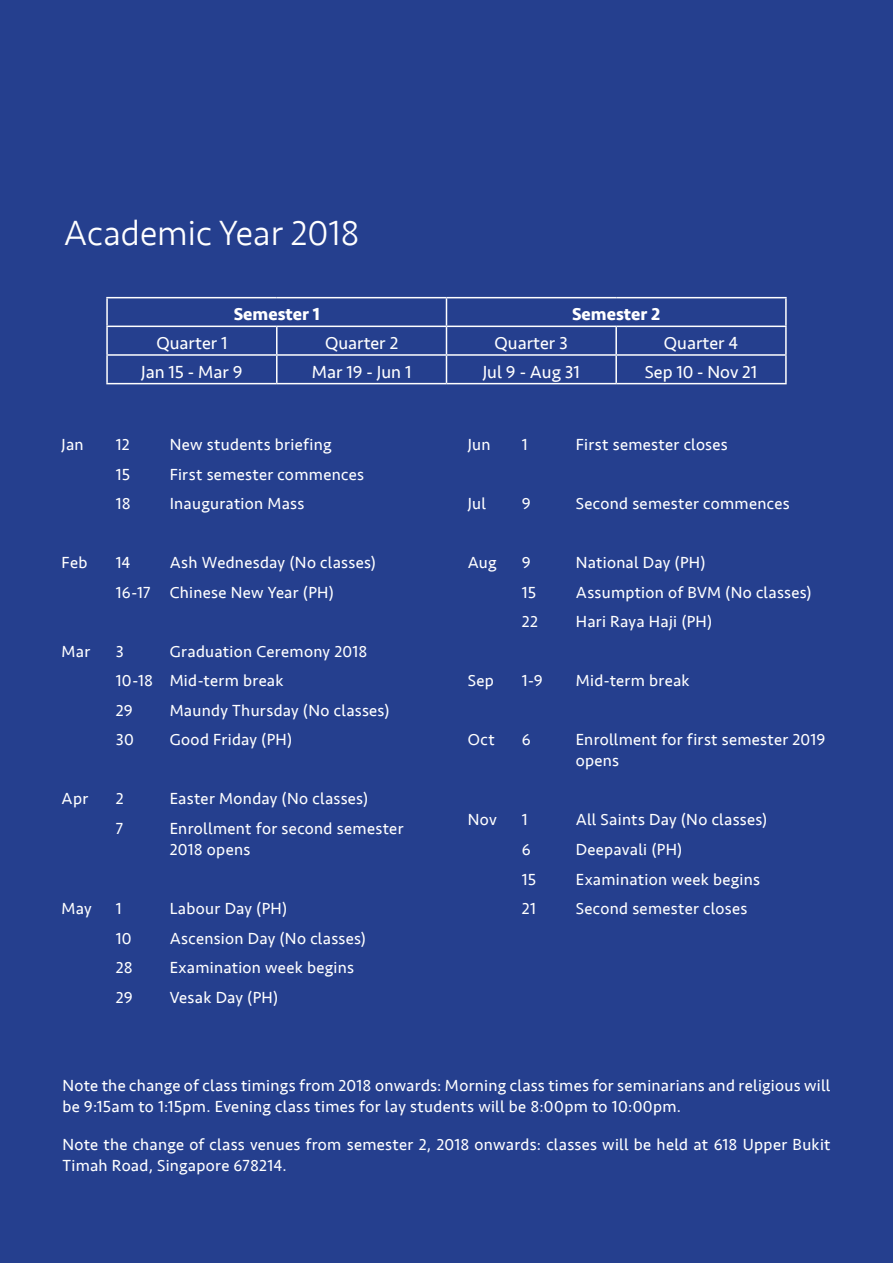
<style>
.page{position:relative;width:893px;height:1263px;background:#253f8e}
.page>*{position:absolute;margin:0;border:0;box-sizing:border-box;transform-origin:0 0}
.t1{font:300 36px "Seravek";color:#fff}
.t2{font:18px "Seravek";color:#fff}
.t3{font:700 18px "Seravek";color:#fff}
.t4{font:16.5px/21px "Seravek";letter-spacing:.02em;color:#fff}
</style>
<div class="page">
<hr style="left:446px;top:297px;width:170px;height:1px;background:#fff">
<hr style="left:616px;top:297px;width:171px;height:1px;background:#fff">
<hr style="left:785px;top:298px;width:2px;height:28px;background:#fff">
<hr style="left:785px;top:356px;width:2px;height:27px;background:#fff">
<hr style="left:616px;top:383px;width:171px;height:1px;background:#fff">
<hr style="left:277px;top:326px;width:169px;height:1px;background:#fff">
<hr style="left:616px;top:326px;width:171px;height:1px;background:#fff">
<hr style="left:785px;top:327px;width:2px;height:27px;background:#fff">
<hr style="left:106px;top:354px;width:171px;height:2px;background:#fff">
<hr style="left:277px;top:354px;width:169px;height:2px;background:#fff">
<hr style="left:446px;top:354px;width:170px;height:2px;background:#fff">
<hr style="left:616px;top:354px;width:171px;height:2px;background:#fff">
<hr style="left:106px;top:297px;width:171px;height:1px;background:#fff">
<hr style="left:106px;top:298px;width:2px;height:28px;background:#fff">
<hr style="left:277px;top:297px;width:169px;height:1px;background:#fff">
<hr style="left:277px;top:383px;width:169px;height:1px;background:#fff">
<hr style="left:106px;top:326px;width:171px;height:1px;background:#fff">
<hr style="left:106px;top:327px;width:2px;height:27px;background:#fff">
<hr style="left:276px;top:327px;width:2px;height:27px;background:#fff">
<hr style="left:106px;top:356px;width:2px;height:27px;background:#fff">
<hr style="left:276px;top:356px;width:2px;height:27px;background:#fff">
<hr style="left:106px;top:383px;width:171px;height:1px;background:#fff">
<hr style="left:446px;top:326px;width:170px;height:1px;background:#fff">
<hr style="left:615px;top:327px;width:2px;height:27px;background:#fff">
<svg style="left:446px;top:298px;width:1px;height:85px"></svg>
<hr style="left:615px;top:356px;width:2px;height:27px;background:#fff">
<hr style="left:446px;top:383px;width:170px;height:1px;background:#fff">
<p class="t1" style="left:64px;top:212px;width:297px">Academic Year 2018</p>
<p class="t3" style="left:234px;top:300px;width:88px">Semester 1</p>
<p class="t3" style="left:572px;top:300px;width:90px">Semester 2</p>
<p class="t2" style="left:156px;top:329px;width:72px">Quarter 1</p>
<p class="t2" style="left:325px;top:329px;width:75px">Quarter 2</p>
<p class="t2" style="left:495px;top:329px;width:75px">Quarter 3</p>
<p class="t2" style="left:664px;top:329px;width:76px">Quarter 4</p>
<p class="t2" style="left:141px;top:358px;width:103px">Jan 15 - Mar 9</p>
<p class="t2" style="left:312px;top:358px;width:101px">Mar 19 - Jun 1</p>
<p class="t2" style="left:483px;top:358px;width:99px">Jul 9 - Aug 31</p>
<p class="t2" style="left:645px;top:358px;width:114px">Sep 10 - Nov 21</p>
<p class="t4" style="left:62px;top:434px;width:24px">Jan</p>
<p class="t4" style="left:116px;top:434px;width:15px">12</p>
<p class="t4" style="left:170px;top:434px;width:163px">New students briefing</p>
<p class="t4" style="left:116px;top:464px;width:16px">15</p>
<p class="t4" style="left:170px;top:464px;width:196px">First semester commences</p>
<p class="t4" style="left:116px;top:493px;width:17px">18</p>
<p class="t4" style="left:170px;top:493px;width:136px">Inauguration Mass</p>
<p class="t4" style="left:62px;top:552px;width:27px">Feb</p>
<p class="t4" style="left:116px;top:552px;width:16px">14</p>
<p class="t4" style="left:170px;top:552px;width:208px">Ash Wednesday (No classes)</p>
<p class="t4" style="left:116px;top:582px;width:220px">16-17 Chinese New Year (PH)</p>
<p class="t4" style="left:62px;top:641px;width:30px">Mar</p>
<p class="t4" style="left:116px;top:641px;width:10px">3</p>
<p class="t4" style="left:170px;top:641px;width:199px">Graduation Ceremony 2018</p>
<p class="t4" style="left:116px;top:670px;width:169px">10-18 Mid-term break</p>
<p class="t4" style="left:116px;top:700px;width:19px">29</p>
<p class="t4" style="left:170px;top:700px;width:221px">Maundy Thursday (No classes)</p>
<p class="t4" style="left:116px;top:729px;width:20px">30</p>
<p class="t4" style="left:170px;top:729px;width:124px">Good Friday (PH)</p>
<p class="t4" style="left:62px;top:788px;width:28px">Apr</p>
<p class="t4" style="left:116px;top:788px;width:9px">2</p>
<p class="t4" style="left:170px;top:788px;width:200px">Easter Monday (No classes)</p>
<p class="t4" style="left:116px;top:818px;width:9px">7</p>
<p class="t4" style="left:170px;top:818px;width:235px">Enrollment for second semester<br>2018 opens</p>
<p class="t4" style="left:62px;top:898px;width:32px">May</p>
<p class="t4" style="left:116px;top:898px;width:7px">1</p>
<p class="t4" style="left:170px;top:898px;width:119px">Labour Day (PH)</p>
<p class="t4" style="left:116px;top:927px;width:17px">10</p>
<p class="t4" style="left:170px;top:927px;width:198px">Ascension Day (No classes)</p>
<p class="t4" style="left:116px;top:957px;width:18px">28</p>
<p class="t4" style="left:170px;top:957px;width:186px">Examination week begins</p>
<p class="t4" style="left:116px;top:986px;width:19px">29</p>
<p class="t4" style="left:170px;top:986px;width:110px">Vesak Day (PH)</p>
<p class="t4" style="left:468px;top:434px;width:24px">Jun</p>
<p class="t4" style="left:522px;top:434px;width:7px">1</p>
<p class="t4" style="left:576px;top:434px;width:153px">First semester closes</p>
<p class="t4" style="left:468px;top:493px;width:20px">Jul</p>
<p class="t4" style="left:522px;top:493px;width:11px">9</p>
<p class="t4" style="left:576px;top:493px;width:215px">Second semester commences</p>
<p class="t4" style="left:468px;top:552px;width:30px">Aug</p>
<p class="t4" style="left:522px;top:552px;width:11px">9</p>
<p class="t4" style="left:576px;top:552px;width:131px">National Day (PH)</p>
<p class="t4" style="left:522px;top:582px;width:16px">15</p>
<p class="t4" style="left:576px;top:582px;width:238px">Assumption of BVM (No classes)</p>
<p class="t4" style="left:522px;top:611px;width:18px">22</p>
<p class="t4" style="left:576px;top:611px;width:138px">Hari Raya Haji (PH)</p>
<p class="t4" style="left:468px;top:670px;width:28px">Sep</p>
<p class="t4" style="left:522px;top:670px;width:23px">1-9</p>
<p class="t4" style="left:576px;top:670px;width:115px">Mid-term break</p>
<p class="t4" style="left:468px;top:729px;width:29px">Oct</p>
<p class="t4" style="left:522px;top:729px;width:11px">6</p>
<p class="t4" style="left:576px;top:729px;width:251px">Enrollment for first semester 2019 opens</p>
<p class="t4" style="left:468px;top:809px;width:31px">Nov</p>
<p class="t4" style="left:522px;top:809px;width:7px">1</p>
<p class="t4" style="left:576px;top:809px;width:193px">All Saints Day (No classes)</p>
<p class="t4" style="left:522px;top:839px;width:11px">6</p>
<p class="t4" style="left:576px;top:839px;width:108px">Deepavali (PH)</p>
<p class="t4" style="left:522px;top:868px;width:16px">15</p>
<p class="t4" style="left:576px;top:868px;width:186px">Examination week begins</p>
<p class="t4" style="left:522px;top:898px;width:16px">21</p>
<p class="t4" style="left:576px;top:898px;width:173px">Second semester closes</p>
<p class="t4" style="left:62px;top:1075px;width:770px">Note the change of class timings from 2018 onwards: Morning class times for seminarians and religious will be 9:15am to 1:15pm. Evening class times for lay students will be 8:00pm to 10:00pm.</p>
<p class="t4" style="left:62px;top:1134px;width:770px">Note the change of class venues from semester 2, 2018 onwards: classes will be held at 618 Upper Bukit<br>Timah Road, Singapore 678214.</p>
</div>
